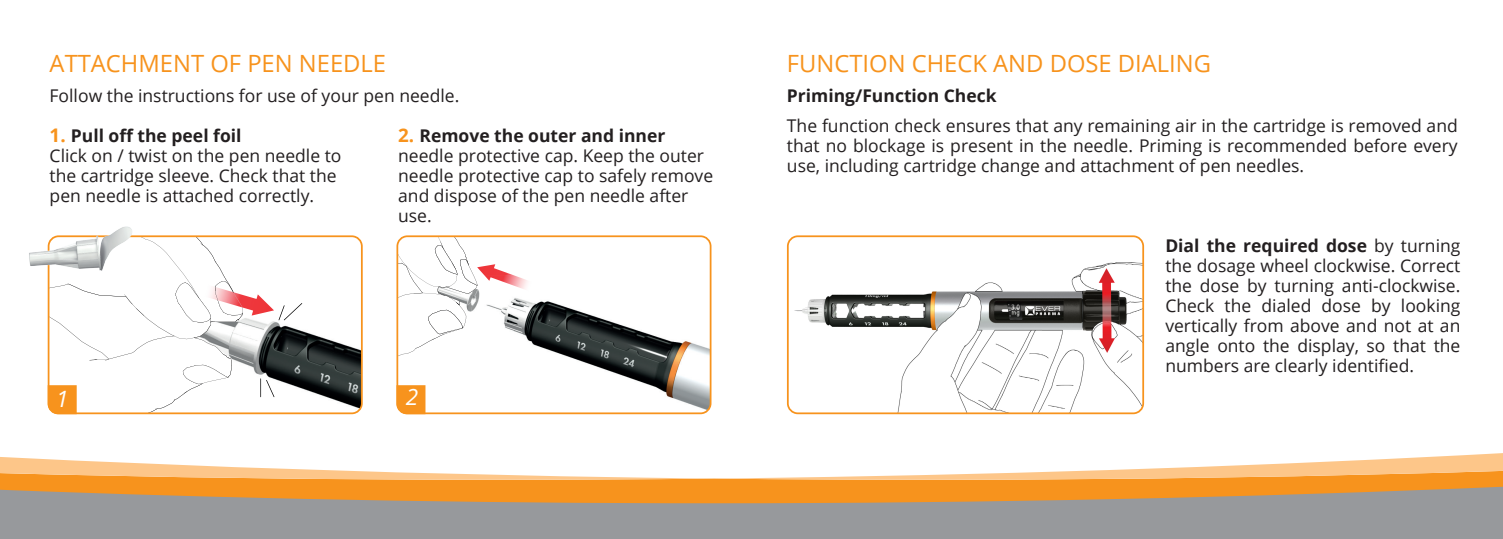
<style>
.page{position:relative;width:1503px;height:539px;background:#fff}
.page>*{position:absolute;margin:0;border:0;box-sizing:border-box;transform-origin:0 0}
.Überschrift__1{font:23.75px "Open Sans";color:#f7931d}
.Grafikbeschriftung{font:italic 22.5px "Open Sans";color:#fff}
.Fließtext{font:17.5px/20px "Open Sans";color:#231f20}
.Fließtext-2{font:700 17.5px "Open Sans";color:#231f20}
.s1{font-weight:700;font-size:18.75px;color:#f7931d}
.s2{font-weight:700}
</style>
<div class="page">
<img style="left:477px;top:283px;width:233px;height:130px">
<svg style="left:399px;top:238px;width:78px;height:118px"></svg>
<img style="left:477px;top:264px;width:36px;height:11px">
<img style="left:484px;top:275px;width:48px;height:16px">
<div style="left:396px;top:235px;width:315px;height:179px;border:2px solid #f7931d;border-radius:10px"></div>
<img style="left:243px;top:303px;width:117px;height:110px">
<svg style="left:278px;top:303px;width:24px;height:17px"></svg>
<svg style="left:260px;top:378px;width:14px;height:19px"></svg>
<img style="left:243px;top:294px;width:31px;height:21px">
<div style="left:48px;top:235px;width:315px;height:179px;border:2px solid #f7931d;border-radius:10px"></div>
<img style="left:787px;top:262px;width:356px;height:151px">
<div style="left:787px;top:235px;width:357px;height:179px;border:2px solid #f7931d;border-radius:10px"></div>
<svg style="left:48px;top:236px;width:195px;height:178px"></svg>
<svg style="left:396px;top:385px;width:29px;height:29px"></svg>
<div style="left:0;top:503px;width:1502px;height:36px;background:#97999c"></div>
<svg style="left:0;top:479px;width:1502px;height:24px;background:#e49537"></svg>
<svg style="left:0;top:453px;width:1502px;height:26px"></svg>
<img style="left:29px;top:226px;width:148px;height:60px">
<p class="Überschrift__1" style="left:50px;top:47px;width:338px">ATTACHMENT OF PEN NEEDLE</p>
<p class="Fließtext" style="left:50px;top:85px;width:411px">Follow the instructions for use of your pen needle.</p>
<p class="Fließtext" style="left:50px;top:125px;width:293px"><span class="s1">1.</span> <span class="s2">Pull off the peel foil<br></span>Click on / twist on the pen needle to the cartridge sleeve. Check that the pen needle is attached correctly.</p>
<p class="Fließtext" style="left:398px;top:125px;width:316px"><span class="s1">2.</span> <span class="s2">Remove the outer and inner </span>needle protective cap. Keep the outer needle protective cap to safely remove and dispose of the pen needle after use.</p>
<p class="Grafikbeschriftung" style="left:56px;top:383px;width:14px">1</p>
<p class="Grafikbeschriftung" style="left:406px;top:381px;width:14px">2</p>
<p class="Überschrift__1" style="left:787px;top:47px;width:426px">FUNCTION CHECK AND DOSE DIALING</p>
<p class="Fließtext-2" style="left:787px;top:83px;width:211px">Priming/Function Check</p>
<p class="Fließtext" style="left:787px;top:115px;width:672px;text-align:justify">The function check ensures that any remaining air in the cartridge is removed and that no blockage is present in the needle. Priming is recommended before every use, including cartridge change and attachment of pen needles.</p>
<p class="Fließtext" style="left:1165px;top:235px;width:296px;text-align:justify"><span class="s2">Dial the required dose</span> by turning the dosage wheel clockwise. Correct the dose by turning anti-clockwise.<br>Check the dialed dose by looking vertically from above and not at an angle onto the display, so that the numbers are clearly identified.</p>
</div>
